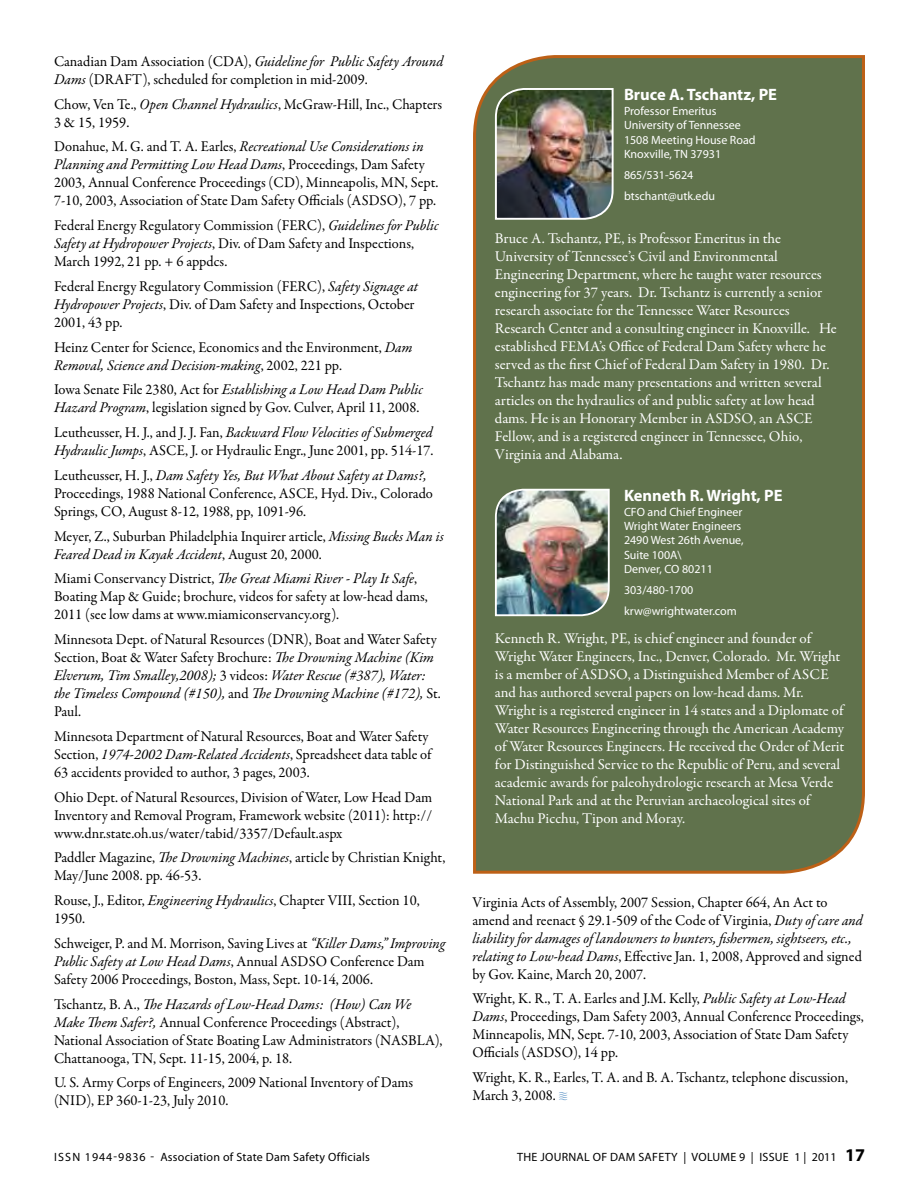
<style>
.page{position:relative;width:918px;height:1188px;background:#fff}
.page>*{position:absolute;margin:0;border:0;box-sizing:border-box;transform-origin:0 0}
.t1{font:700 16.5px "Myriad Pro";color:#fff}
.t2{font:15px/18px "Garamond Premr Pro";color:#000}
.t3{font:15px/18px "Garamond Premr Pro";color:#fff}
.t4{font:italic 15px/18px "Garamond Premr Pro";color:#000}
.t5{font:12px/14.4px "Myriad Pro";color:#fff}
.t6{font:12px "Myriad Pro";letter-spacing:.02em;color:#000}
.s1{font-style:italic}
.s2{font-style:normal}
.s3{font-weight:700;font-size:18px}
</style>
<div class="page">
<div style="left:473px;top:55px;width:392px;height:819px;background:#60724c"></div>
<img style="left:494px;top:87px;width:121px;height:134px">
<img style="left:494px;top:488px;width:117px;height:129px">
<svg style="left:559px;top:1092px;width:8px;height:8px"></svg>
<p class="t2" style="left:54px;top:53px;width:391px">Canadian Dam Association (CDA), <span class="s1">Guideline for Public Safety Around<br>Dams</span> (DRAFT), scheduled for completion in mid-2009.</p>
<p class="t2" style="left:54px;top:95px;width:390px">Chow, Ven Te., <span class="s1">Open Channel Hydraulics</span>, McGraw-Hill, Inc., Chapters<br>3 &amp; 15, 1959.</p>
<p class="t2" style="left:54px;top:138px;width:386px">Donahue, M. G. and T. A. Earles, <span class="s1">Recreational Use Considerations in Planning and Permitting Low Head Dams</span>, Proceedings, Dam Safety 2003, Annual Conference Proceedings (CD), Minneapolis, MN, Sept.<br>7-10, 2003, Association of State Dam Safety Officials (ASDSO), 7 pp.</p>
<p class="t2" style="left:54px;top:217px;width:386px">Federal Energy Regulatory Commission (FERC), <span class="s1">Guidelines for Public<br>Safety at Hydropower Projects</span>, Div. of Dam Safety and Inspections,<br>March 1992, 21 pp. + 6 appdcs.</p>
<p class="t2" style="left:54px;top:278px;width:366px">Federal Energy Regulatory Commission (FERC), <span class="s1">Safety Signage at<br>Hydropower Projects</span>, Div. of Dam Safety and Inspections, October<br>2001, 43 pp.</p>
<p class="t2" style="left:54px;top:338px;width:360px">Heinz Center for Science, Economics and the Environment, <span class="s1">Dam<br>Removal, Science and Decision-making</span>, 2002, 221 pp.</p>
<p class="t2" style="left:54px;top:381px;width:371px">Iowa Senate File 2380, Act for <span class="s1">Establishing a Low Head Dam Public<br>Hazard Program</span>, legislation signed by Gov. Culver, April 11, 2008.</p>
<p class="t2" style="left:54px;top:424px;width:381px">Leutheusser, H. J., and J. J. Fan, <span class="s1">Backward Flow Velocities of Submerged<br>Hydraulic Jumps</span>, ASCE, J. or Hydraulic Engr., June 2001, pp. 514-17.</p>
<p class="t2" style="left:54px;top:467px;width:380px">Leutheusser, H. J., <span class="s1">Dam Safety Yes, But What About Safety at Dams?,<br></span>Proceedings, 1988 National Conference, ASCE, Hyd. Div., Colorado<br>Springs, CO, August 8-12, 1988, pp, 1091-96.</p>
<p class="t2" style="left:54px;top:527px;width:391px">Meyer, Z., Suburban Philadelphia Inquirer article, <span class="s1">Missing Bucks Man is<br>Feared Dead in Kayak Accident</span>, August 20, 2000.</p>
<p class="t2" style="left:54px;top:570px;width:375px">Miami Conservancy District, <span class="s1">The Great Miami River - Play It Safe</span>,<br>Boating Map &amp; Guide; brochure, videos for safety at low-head dams,<br>2011 (see low dams at www.miamiconservancy.org).</p>
<p class="t4" style="left:54px;top:631px;width:388px"><span class="s2">Minnesota Dept. of Natural Resources (DNR), Boat and Water Safety Section, Boat &amp; Water Safety Brochure:</span> The Drowning Machine (Kim Elverum, Tim Smalley,2008); <span class="s2">3 videos:</span> Water Rescue (#387), Water: the Timeless Compound (#150), <span class="s2">and</span> The Drowning Machine (#172), <span class="s2">St.<br>Paul.</span></p>
<p class="t2" style="left:54px;top:728px;width:379px">Minnesota Department of Natural Resources, Boat and Water Safety<br>Section, <span class="s1">1974-2002 Dam-Related Accidents</span>, Spreadsheet data table of<br>63 accidents provided to author, 3 pages, 2003.</p>
<p class="t2" style="left:54px;top:788px;width:380px;text-align:justify">Ohio Dept. of Natural Resources, Division of Water, Low Head Dam Inventory and Removal Program, Framework website (2011): http:// www.dnr.state.oh.us/water/tabid/3357/Default.aspx</p>
<p class="t2" style="left:54px;top:849px;width:393px">Paddler Magazine, <span class="s1">The Drowning Machines</span>, article by Christian Knight,<br>May/June 2008. pp. 46-53.</p>
<p class="t2" style="left:54px;top:892px;width:367px">Rouse, J., Editor, <span class="s1">Engineering Hydraulics</span>, Chapter VIII, Section 10,<br>1950.</p>
<p class="t2" style="left:54px;top:935px;width:393px">Schweiger, P. and M. Morrison, Saving Lives at <span class="s1">“Killer Dams,” Improving<br>Public Safety at Low Head Dams</span>, Annual ASDSO Conference Dam<br>Safety 2006 Proceedings, Boston, Mass, Sept. 10-14, 2006.</p>
<p class="t2" style="left:54px;top:995px;width:390px">Tschantz, B. A., <span class="s1">The Hazards of Low-Head Dams: (How) Can We Make Them Safer?,</span> Annual Conference Proceedings (Abstract), National Association of State Boating Law Administrators (NASBLA), Chattanooga, TN, Sept. 11-15, 2004, p. 18.</p>
<p class="t2" style="left:54px;top:1074px;width:361px">U. S. Army Corps of Engineers, 2009 National Inventory of Dams (NID), EP 360-1-23, July 2010.</p>
<p class="t1" style="left:624px;top:84px;width:155px">Bruce A. Tschantz, PE</p>
<p class="t5" style="left:624px;top:103px;width:133px">Professor Emeritus<br>University of Tennessee<br>1508 Meeting House Road<br>Knoxville, TN 37931</p>
<p class="t5" style="left:624px;top:164px;width:93px;line-height:21.1px">865/531-5624 btschant@utk.edu</p>
<p class="t3" style="left:495px;top:230px;width:343px">Bruce A. Tschantz, PE, is Professor Emeritus in the University of Tennessee’s Civil and Environmental Engineering Department, where he taught water resources engineering for 37 years. Dr. Tschantz is currently a senior research associate for the Tennessee Water Resources Research Center and a consulting engineer in Knoxville. He established FEMA’s Office of Federal Dam Safety where he served as the first Chief of Federal Dam Safety in 1980. Dr.<br>Tschantz has made many presentations and written several articles on the hydraulics of and public safety at low head dams. He is an Honorary Member in ASDSO, an ASCE Fellow, and is a registered engineer in Tennessee, Ohio, Virginia and Alabama.</p>
<p class="t1" style="left:624px;top:485px;width:160px">Kenneth R. Wright, PE</p>
<p class="t5" style="left:624px;top:504px;width:121px">CFO and Chief Engineer<br>Wright Water Engineers<br>2490 West 26th Avenue,<br>Suite 100A\<br>Denver, CO 80211</p>
<p class="t5" style="left:624px;top:579px;width:114px;line-height:21.1px">303/480-1700 krw@wrightwater.com</p>
<p class="t3" style="left:495px;top:629px;width:351px">Kenneth R. Wright, PE, is chief engineer and founder of Wright Water Engineers, Inc., Denver, Colorado. Mr. Wright is a member of ASDSO, a Distinguished Member of ASCE and has authored several papers on low-head dams. Mr.<br>Wright is a registered engineer in 14 states and a Diplomate of Water Resources Engineering through the American Academy of Water Resources Engineers. He received the Order of Merit for Distinguished Service to the Republic of Peru, and several academic awards for paleohydrologic research at Mesa Verde National Park and at the Peruvian archaeological sites of Machu Picchu, Tipon and Moray.</p>
<p class="t2" style="left:472px;top:893px;width:392px">Virginia Acts of Assembly, 2007 Session, Chapter 664, An Act to amend and reenact § 29.1-509 of the Code of Virginia, <span class="s1">Duty of care and liability for damages of landowners to hunters, fishermen, sightseers, etc., relating to Low-head Dams</span>, Effective Jan. 1, 2008, Approved and signed by Gov. Kaine, March 20, 2007.</p>
<p class="t2" style="left:472px;top:990px;width:393px">Wright, K. R., T. A. Earles and J.M. Kelly, <span class="s1">Public Safety at Low-Head Dams</span>, Proceedings, Dam Safety 2003, Annual Conference Proceedings, Minneapolis, MN, Sept. 7-10, 2003, Association of State Dam Safety Officials (ASDSO), 14 pp.</p>
<p class="t2" style="left:472px;top:1069px;width:377px">Wright, K. R., Earles, T. A. and B. A. Tschantz, telephone discussion,<br>March 3, 2008.</p>
<p class="t6" style="left:54px;top:1149px;width:317px">ISSN 1944-9836 - Association of State Dam Safety Officials</p>
<p class="t6" style="left:517px;top:1149px;width:190px">The Journal of Dam Safety | VOLUME</p>
<p class="t6" style="left:739px;top:1149px;width:127px">9 | ISSUE 1 | 2011 <span class="s3">17</span></p>
</div>
